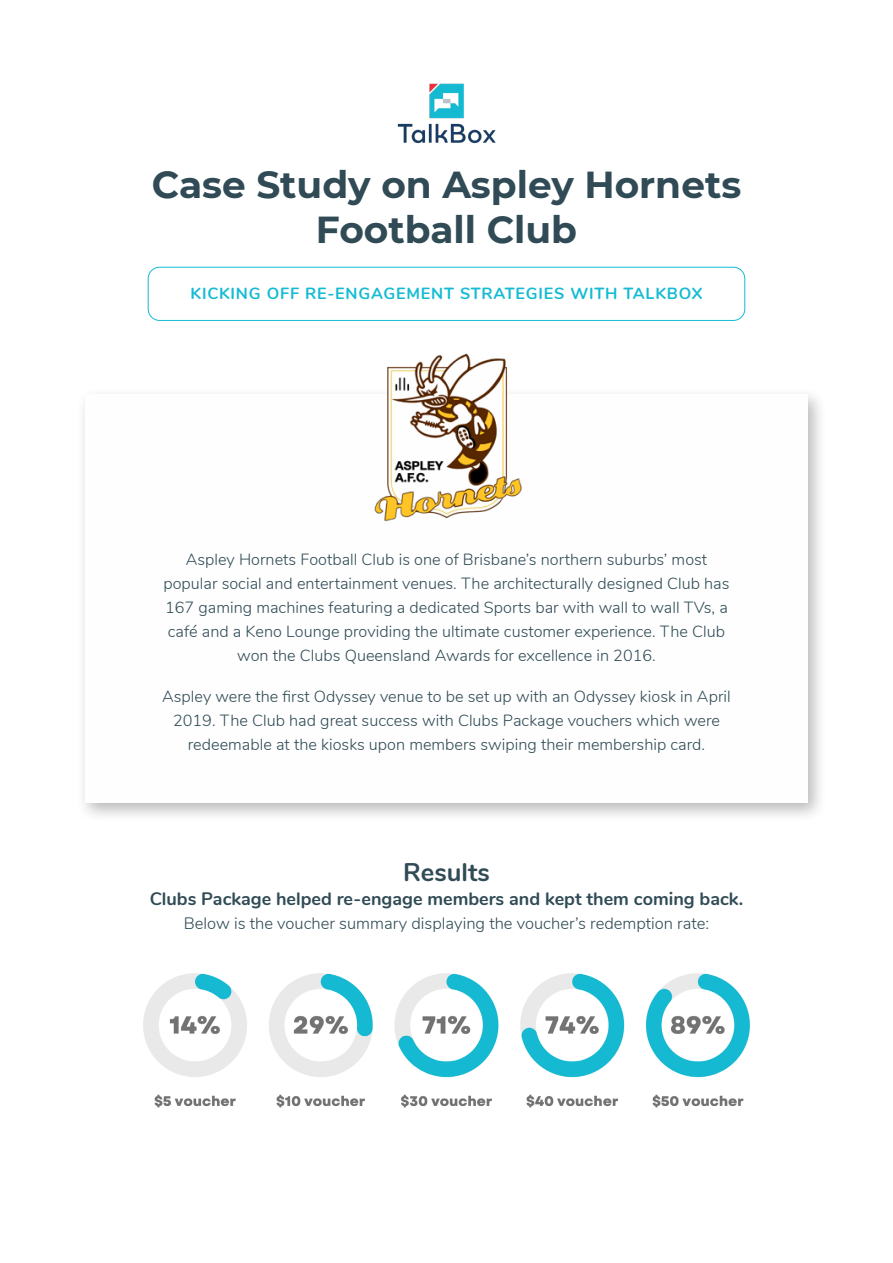
<style>
.page{position:relative;width:893px;height:1263px;background:#fff}
.page>*{position:absolute;margin:0;border:0;box-sizing:border-box;transform-origin:0 0}
.t1{font:700 37.5px/45px "Montserrat";color:#304b55;text-align:center}
.t2{font:700 25.5px "Nunito";color:#304b55}
.t3{font:700 18px "Nunito";color:#304b55}
.t4{font:300 16.5px "Nunito";color:#304b55}
.t5{font:300 16.2px/24px "Nunito";color:#304b55;text-align:center}
.t6{font:700 16.2px "Nunito";letter-spacing:.05em;color:#14bbd3}
</style>
<div class="page">
<div style="left:76px;top:387px;width:752px;height:436px;background:#000;opacity:.28"></div>
<div style="left:85px;top:394px;width:723px;height:408px;background:#fefefe"></div>
<img style="left:397px;top:83px;width:99px;height:61px">
<img style="left:360px;top:353px;width:173px;height:169px">
<img style="left:143px;top:973px;width:607px;height:135px">
<div style="left:148px;top:267px;width:597px;height:54px;border:1px solid #14bbd3;border-radius:11px"></div>
<h1 class="t1" style="left:152px;top:160px;width:591px">Case Study on Aspley Hornets<br>Football Club</h1>
<p class="t6" style="left:191px;top:282px;width:513px">KICKING OFF RE-ENGAGEMENT STRATEGIES WITH TALKBOX</p>
<p class="t5" style="left:163px;top:546px;width:568px">Aspley Hornets Football Club is one of Brisbane’s northern suburbs’ most popular social and entertainment venues. The architecturally designed Club has 167 gaming machines featuring a dedicated Sports bar with wall to wall TVs, a café and a Keno Lounge providing the ultimate customer experience. The Club won the Clubs Queensland Awards for excellence in 2016.</p>
<p class="t5" style="left:162px;top:683px;width:570px">Aspley were the first Odyssey venue to be set up with an Odyssey kiosk in April<br>2019. The Club had great success with Clubs Package vouchers which were redeemable at the kiosks upon members swiping their membership card.</p>
<h2 class="t2" style="left:403px;top:853px;width:88px">Results</h2>
<p class="t3" style="left:150px;top:885px;width:595px">Clubs Package helped re-engage members and kept them coming back.</p>
<p class="t4" style="left:184px;top:911px;width:527px">Below is the voucher summary displaying the voucher’s redemption rate:</p>
</div>
